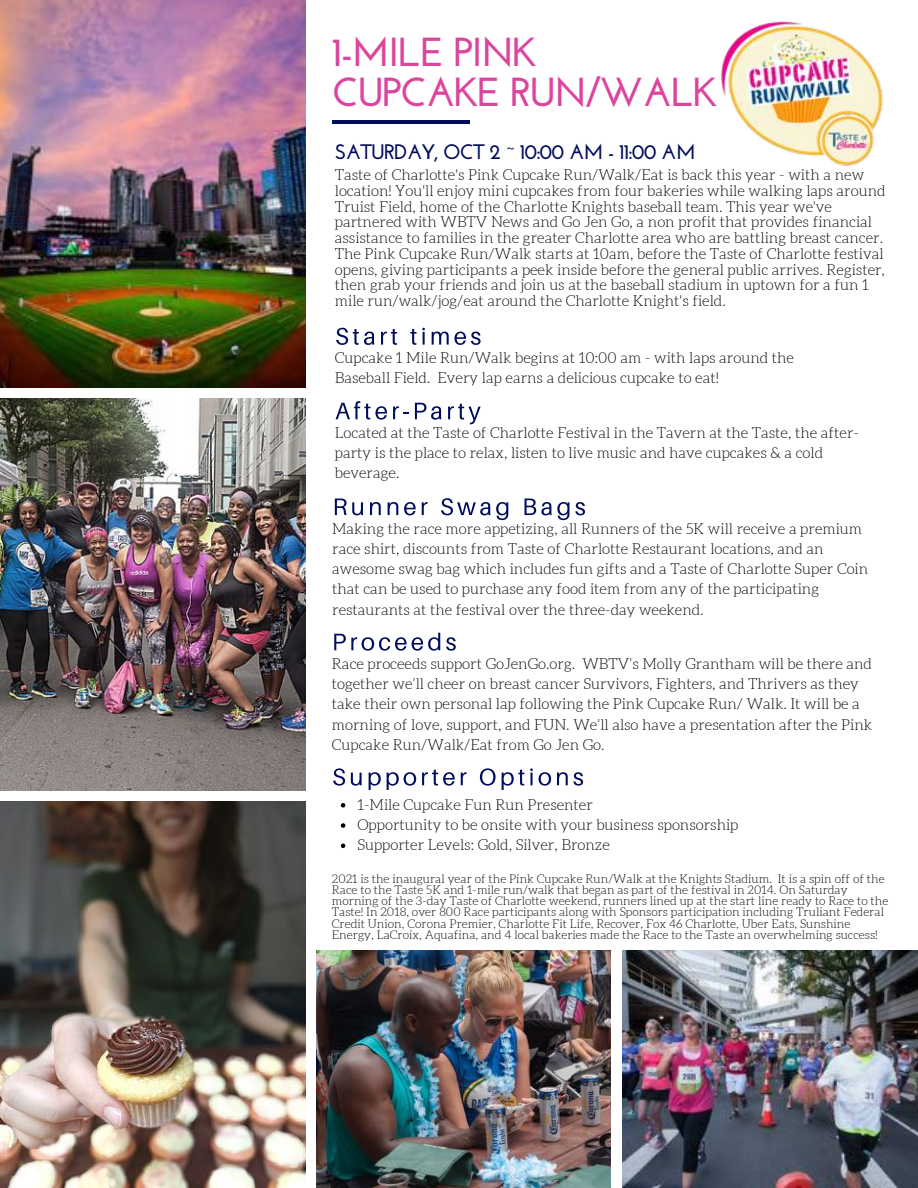
<style>
.page{position:relative;width:918px;height:1188px;background:#fff}
.page>*{position:absolute;margin:0;border:0;box-sizing:border-box;transform-origin:0 0}
.t1{font:700 40.5px/39.3px "Josefin Sans";letter-spacing:-.04em;color:#dc459e}
.t2{font:700 21px "Josefin Sans";letter-spacing:-.04em;color:#000c5c}
.t3{font:300 15px/20.2px "Aleo";color:#000}
.t4{font:300 12px/11.2px "Aleo";color:#000}
</style>
<div class="page">
<hr style="left:332px;top:120px;width:137px;height:3px;background:#000c5c">
<img style="left:0;top:0;width:306px;height:387px">
<img style="left:0;top:399px;width:306px;height:391px">
<img style="left:0;top:801px;width:306px;height:387px">
<svg style="left:335px;top:499px;width:28px;height:16px"></svg>
<svg style="left:370px;top:502px;width:11px;height:13px"></svg>
<svg style="left:388px;top:502px;width:10px;height:13px"></svg>
<svg style="left:404px;top:502px;width:12px;height:13px"></svg>
<svg style="left:422px;top:502px;width:6px;height:13px"></svg>
<svg style="left:441px;top:498px;width:49px;height:17px"></svg>
<svg style="left:496px;top:502px;width:12px;height:18px"></svg>
<svg style="left:525px;top:499px;width:60px;height:21px"></svg>
<svg style="left:336px;top:328px;width:38px;height:17px"></svg>
<svg style="left:381px;top:329px;width:16px;height:16px"></svg>
<svg style="left:410px;top:328px;width:15px;height:17px"></svg>
<svg style="left:432px;top:332px;width:49px;height:13px"></svg>
<svg style="left:336px;top:401px;width:51px;height:19px"></svg>
<svg style="left:393px;top:406px;width:15px;height:13px"></svg>
<svg style="left:415px;top:403px;width:26px;height:17px"></svg>
<svg style="left:448px;top:404px;width:33px;height:20px"></svg>
<img style="left:316px;top:950px;width:295px;height:238px">
<img style="left:622px;top:950px;width:296px;height:238px">
<img style="left:721px;top:21px;width:162px;height:145px">
<svg style="left:334px;top:633px;width:106px;height:18px"></svg>
<svg style="left:446px;top:637px;width:10px;height:14px"></svg>
<svg style="left:333px;top:768px;width:12px;height:18px"></svg>
<svg style="left:351px;top:773px;width:11px;height:13px"></svg>
<svg style="left:369px;top:772px;width:12px;height:18px"></svg>
<svg style="left:387px;top:772px;width:29px;height:18px"></svg>
<svg style="left:422px;top:770px;width:33px;height:16px"></svg>
<svg style="left:461px;top:772px;width:6px;height:13px"></svg>
<svg style="left:480px;top:768px;width:16px;height:18px"></svg>
<svg style="left:502px;top:770px;width:22px;height:20px"></svg>
<svg style="left:530px;top:768px;width:3px;height:17px"></svg>
<svg style="left:539px;top:772px;width:12px;height:14px"></svg>
<svg style="left:557px;top:772px;width:26px;height:14px"></svg>
<svg style="left:341px;top:803px;width:4px;height:5px"></svg>
<svg style="left:341px;top:823px;width:4px;height:5px"></svg>
<svg style="left:341px;top:844px;width:4px;height:4px"></svg>
<h1 class="t1" style="left:332px;top:37px;width:387px">1-MILE PINK<br>CUPCAKE RUN/WALK</h1>
<h2 class="t2" style="left:335px;top:143px;width:362px">SATURDAY, OCT 2 ~ 10:00 AM - 11:00 AM</h2>
<p class="t3" style="left:335px;top:167px;width:552px;line-height:15.8px">Taste of Charlotte's Pink Cupcake Run/Walk/Eat is back this year - with a new location! You'll enjoy mini cupcakes from four bakeries while walking laps around Truist Field, home of the Charlotte Knights baseball team. This year we've partnered with WBTV News and Go Jen Go, a non profit that provides financial assistance to families in the greater Charlotte area who are battling breast cancer.<br>The Pink Cupcake Run/Walk starts at 10am, before the Taste of Charlotte festival opens, giving participants a peek inside before the general public arrives. Register, then grab your friends and join us at the baseball stadium in uptown for a fun 1 mile run/walk/jog/eat around the Charlotte Knight's field.</p>
<p class="t3" style="left:335px;top:348px;width:461px">Cupcake 1 Mile Run/Walk begins at 10:00 am - with laps around the<br>Baseball Field. Every lap earns a delicious cupcake to eat!</p>
<p class="t3" style="left:335px;top:423px;width:526px">Located at the Taste of Charlotte Festival in the Tavern at the Taste, the after&shy;party is the place to relax, listen to live music and have cupcakes &amp; a cold beverage.</p>
<p class="t3" style="left:332px;top:518px;width:538px">Making the race more appetizing, all Runners of the 5K will receive a premium race shirt, discounts from Taste of Charlotte Restaurant locations, and an awesome swag bag which includes fun gifts and a Taste of Charlotte Super Coin that can be used to purchase any food item from any of the participating restaurants at the festival over the three-day weekend.</p>
<p class="t3" style="left:332px;top:654px;width:542px">Race proceeds support GoJenGo.org. WBTV’s Molly Grantham will be there and together we’ll cheer on breast cancer Survivors, Fighters, and Thrivers as they take their own personal lap following the Pink Cupcake Run/ Walk. It will be a morning of love, support, and FUN. We’ll also have a presentation after the Pink Cupcake Run/Walk/Eat from Go Jen Go.</p>
<p class="t3" style="left:357px;top:795px;width:383px">1-Mile Cupcake Fun Run Presenter<br>Opportunity to be onsite with your business sponsorship<br>Supporter Levels: Gold, Silver, Bronze</p>
<p class="t4" style="left:332px;top:873px;width:558px">2021 is the inaugural year of the Pink Cupcake Run/Walk at the Knights Stadium. It is a spin off of the Race to the Taste 5K and 1-mile run/walk that began as part of the festival in 2014. On Saturday morning of the 3-day Taste of Charlotte weekend, runners lined up at the start line ready to Race to the Taste! In 2018, over 800 Race participants along with Sponsors participation including Truliant Federal Credit Union, Corona Premier, Charlotte Fit Life, Recover, Fox 46 Charlotte, Uber Eats, Sunshine Energy, LaCroix, Aquafina, and 4 local bakeries made the Race to the Taste an overwhelming success!</p>
</div>
